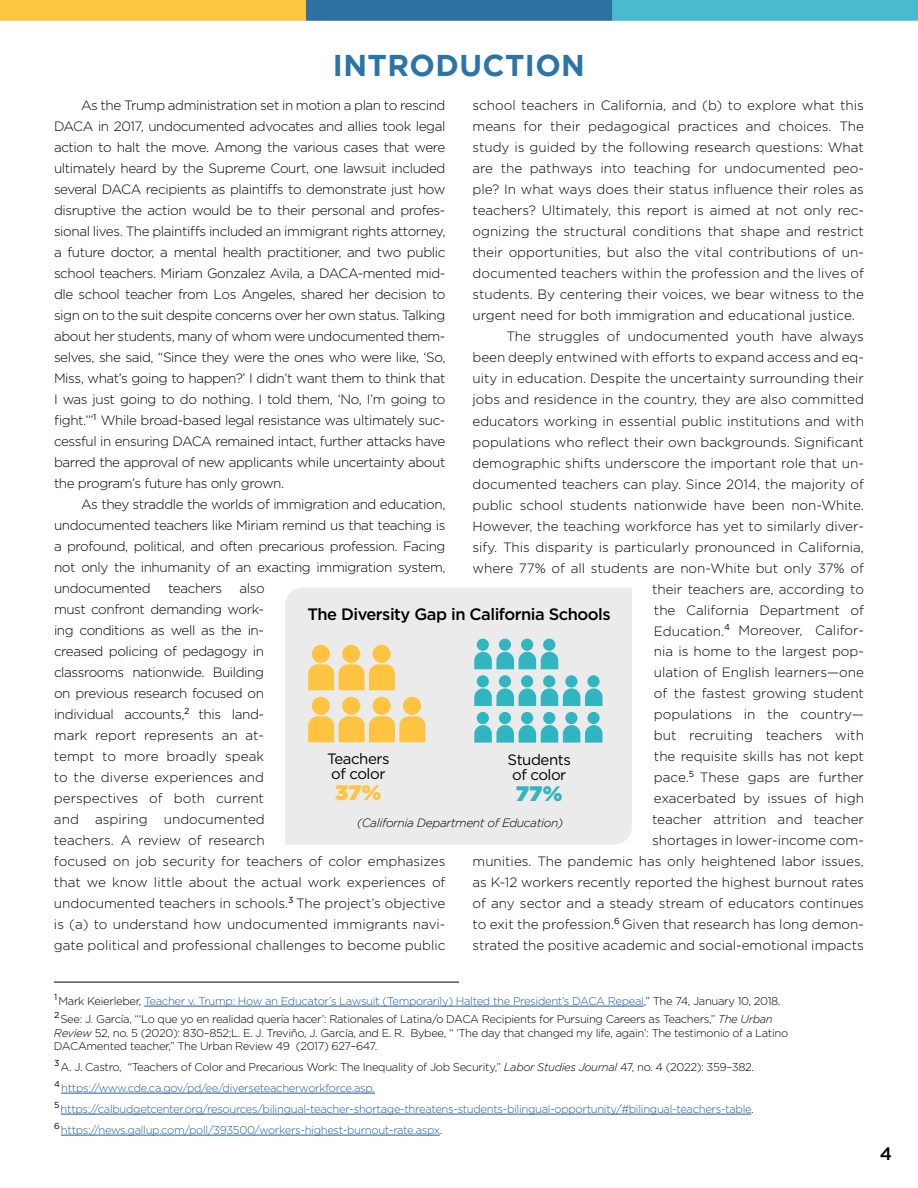
<style>
.page{position:relative;width:918px;height:1188px;background:#fff}
.page>*{position:absolute;margin:0;border:0;box-sizing:border-box;transform-origin:0 0}
.Sub_Headline{font:700 30px "Gotham";letter-spacing:.015em;color:#2975a8}
.Body{font:900 21px "Gotham";color:#fec341}
.Body-2{font:900 21px "Gotham";color:#31b5c1}
.t1{font:500 18px "Gotham";color:#000}
.Body-3{font:500 16.5px "Gotham";letter-spacing:-.03em;color:#000}
.Body-4{font:15px/15px "Gotham";letter-spacing:-.03em;color:#000;text-align:center}
.Body-5{font:300 13.5px/21px "Gotham";color:#000;text-align:justify}
.Body-6{font:300 13.5px "Gotham";letter-spacing:-.03em;color:#000}
.Body-7{font:italic 300 12px "Gotham";letter-spacing:-.03em;color:#000}
.References{font:300 11.25px/13.5px "Gotham";letter-spacing:-.03em;color:#000}
.References-2{font:300 11.25px "Gotham";letter-spacing:-.03em;color:#215e9e}
.s1{color:#000}
.s2{font-style:italic}
.s3{font-style:inherit}
</style>
<div class="page">
<img style="left:0;top:0;width:918px;height:1135px">
<hr style="left:144px;top:1006px;width:500px;height:1px;background:#215e9e">
<hr style="left:61px;top:1093px;width:314px;height:1px;background:#215e9e">
<hr style="left:61px;top:1114px;width:690px;height:1px;background:#215e9e">
<hr style="left:61px;top:1135px;width:379px;height:1px;background:#215e9e">
<hr style="left:54px;top:982px;width:405px;height:1px;background:#000">
<div style="left:285px;top:588px;width:347px;height:257px;background:#ebebeb"></div>
<div style="left:312px;top:697px;width:18px;height:18px;background:#fec341;border-radius:50%"></div>
<div style="left:312px;top:645px;width:18px;height:18px;background:#fec341;border-radius:50%"></div>
<div style="left:342px;top:697px;width:18px;height:18px;background:#fec341;border-radius:50%"></div>
<div style="left:342px;top:645px;width:18px;height:18px;background:#fec341;border-radius:50%"></div>
<div style="left:373px;top:697px;width:18px;height:18px;background:#fec341;border-radius:50%"></div>
<div style="left:373px;top:645px;width:18px;height:18px;background:#fec341;border-radius:50%"></div>
<svg style="left:308px;top:664px;width:87px;height:26px"></svg>
<div style="left:403px;top:697px;width:18px;height:18px;background:#fec341;border-radius:50%"></div>
<svg style="left:308px;top:716px;width:117px;height:26px"></svg>
<div style="left:477px;top:712px;width:12px;height:12px;background:#31b5c1;border-radius:50%"></div>
<div style="left:477px;top:675px;width:12px;height:12px;background:#31b5c1;border-radius:50%"></div>
<div style="left:477px;top:639px;width:12px;height:12px;background:#31b5c1;border-radius:50%"></div>
<div style="left:499px;top:712px;width:12px;height:12px;background:#31b5c1;border-radius:50%"></div>
<div style="left:499px;top:675px;width:12px;height:12px;background:#31b5c1;border-radius:50%"></div>
<div style="left:499px;top:639px;width:12px;height:12px;background:#31b5c1;border-radius:50%"></div>
<div style="left:521px;top:712px;width:12px;height:12px;background:#31b5c1;border-radius:50%"></div>
<div style="left:521px;top:675px;width:12px;height:12px;background:#31b5c1;border-radius:50%"></div>
<div style="left:521px;top:639px;width:12px;height:12px;background:#31b5c1;border-radius:50%"></div>
<div style="left:543px;top:712px;width:12px;height:12px;background:#31b5c1;border-radius:50%"></div>
<div style="left:543px;top:675px;width:12px;height:12px;background:#31b5c1;border-radius:50%"></div>
<div style="left:543px;top:639px;width:12px;height:12px;background:#31b5c1;border-radius:50%"></div>
<svg style="left:474px;top:652px;width:84px;height:17px"></svg>
<div style="left:565px;top:712px;width:12px;height:12px;background:#31b5c1;border-radius:50%"></div>
<div style="left:565px;top:675px;width:12px;height:12px;background:#31b5c1;border-radius:50%"></div>
<div style="left:587px;top:712px;width:13px;height:12px;background:#31b5c1;border-radius:50%"></div>
<svg style="left:474px;top:725px;width:129px;height:18px"></svg>
<div style="left:587px;top:675px;width:13px;height:12px;background:#31b5c1;border-radius:50%"></div>
<svg style="left:474px;top:688px;width:129px;height:18px"></svg>
<p class="Sub_Headline" style="left:333px;top:48px;width:254px">INTRODUCTION</p>
<p class="Body-5" style="left:54px;top:95px;width:393px;text-indent:27px">As the Trump administration set in motion a plan to rescind DACA in 2017, undocumented advocates and allies took legal action to halt the move. Among the various cases that were ultimately heard by the Supreme Court, one lawsuit included several DACA recipients as plaintiffs to demonstrate just how disruptive the action would be to their personal and profes&shy;sional lives. The plaintiffs included an immigrant rights attorney, a future doctor, a mental health practitioner, and two public school teachers. Miriam Gonzalez Avila, a DACA-mented mid&shy;dle school teacher from Los Angeles, shared her decision to sign on to the suit despite concerns over her own status. Talking about her students, many of whom were undocumented them&shy;selves, she said, “Since they were the ones who were like, ‘So, Miss, what’s going to happen?’ I didn’t want them to think that I was just going to do nothing. I told them, ‘No, I’m going to fight.’”<sup>1</sup> While broad-based legal resistance was ultimately suc&shy;cessful in ensuring DACA remained intact, further attacks have barred the approval of new applicants while uncertainty about the program’s future has only grown.</p>
<p class="Body-5" style="left:54px;top:494px;width:393px;text-indent:27px">As they straddle the worlds of immigration and education, undocumented teachers like Miriam remind us that teaching is a profound, political, and often precarious profession. Facing not only the inhumanity of an exacting immigration system, undocumented</p>
<p class="Body-5" style="left:472px;top:95px;width:393px">school teachers in California, and (b) to explore what this means for their pedagogical practices and choices. The study is guided by the following research questions: What are the pathways into teaching for undocumented peo&shy;ple? In what ways does their status influence their roles as teachers? Ultimately, this report is aimed at not only rec&shy;ognizing the structural conditions that shape and restrict their opportunities, but also the vital contributions of un&shy;documented teachers within the profession and the lives of students. By centering their voices, we bear witness to the urgent need for both immigration and educational justice.</p>
<p class="Body-5" style="left:472px;top:326px;width:393px;text-align:right">The struggles of undocumented youth have always been deeply entwined with efforts to expand access and eq&shy;uity in education. Despite the uncertainty surrounding their jobs and residence in the country, they are also committed educators working in essential public institutions and with populations who reflect their own backgrounds. Significant demographic shifts underscore the important role that un&shy;documented teachers can play. Since 2014, the majority of public school students nationwide have been non-White.<br>However, the teaching workforce has yet to similarly diver&shy;sify. This disparity is particularly pronounced in California, where 77% of all students are non-White but only 37% of their teachers are, according to<br>the California Department of<br>Education.<sup>4</sup> Moreover, Califor-<br>nia is home to the largest pop-<br>ulation of English learners—one<br>of the fastest growing student<br>populations in the country—<br>but recruiting teachers with<br>the requisite skills has not kept<br>pace.<sup>5</sup> These gaps are further<br>exacerbated by issues of high<br>teacher attrition and teacher<br>shortages in lower-income com-<br>munities. The pandemic has only heightened labor issues, as K-12 workers recently reported the highest burnout rates of any sector and a steady stream of educators continues to exit the profession.<sup>6</sup> Given that research has long demon&shy;strated the positive academic and social-emotional impacts</p>
<p class="Body-5" style="left:54px;top:578px;width:393px;text-align:left;text-indent:186px">also<br>must confront demanding work-<br>ing conditions as well as the in-<br>creased policing of pedagogy in<br>classrooms nationwide. Building<br>on previous research focused on<br>individual accounts,<sup>2</sup> this land-<br>mark report represents an at-<br>tempt to more broadly speak<br>to the diverse experiences and<br>perspectives of both current<br>and aspiring undocumented<br>teachers. A review of research<br>focused on job security for teachers of color emphasizes that we know little about the actual work experiences of undocumented teachers in schools.<sup>3</sup> The project’s objective is (a) to understand how undocumented immigrants navi&shy;gate political and professional challenges to become public</p>
<p class="Body-6" style="left:168px;top:580px;width:55px">teachers</p>
<p class="Body-3" style="left:307px;top:603px;width:305px">The Diversity Gap in California Schools</p>
<p class="Body-4" style="left:327px;top:751px;width:64px">Teachers</p>
<p class="Body-4" style="left:331px;top:766px;width:56px">of color</p>
<p class="Body" style="left:335px;top:778px;width:48px">37%</p>
<p class="Body-4" style="left:508px;top:751px;width:65px">Students of color</p>
<p class="Body-2" style="left:516px;top:778px;width:48px">77%</p>
<p class="Body-7" style="left:357px;top:817px;width:208px">(California Department of Education)</p>
<p class="References-2" style="left:54px;top:994px;width:728px"><sup>1</sup> <span class="s1">Mark Keierleber,</span> Teacher v. Trump: How an Educator’s Lawsuit (Temporarily) Halted the President’s DACA Repeal<span class="s1">,” The 74, January 10, 2018.</span></p>
<p class="References" style="left:54px;top:1012px;width:736px"><sup>2</sup> See: J. García, “‘Lo que yo en realidad quería hacer’: Rationales of Latina/o DACA Recipients for Pursuing Careers as Teachers,” <span class="s2">The Urban<br>Review</span> <span class="s3">52</span>, no. 5 (2020): 830–852;L. E. J. Treviño, J. García, and E. R. Bybee, “ ‘The day that changed my life, again’: The testimonio of a Latino<br>DACAmented teacher,” The Urban Review 49 (2017) 627–647.</p>
<p class="References" style="left:54px;top:1060px;width:702px"><sup>3</sup> A. J. Castro, “Teachers of Color and Precarious Work: The Inequality of Job Security,” <span class="s2">Labor Studies Journal</span> 47, no. 4 (2022): 359–382.</p>
<p class="References-2" style="left:54px;top:1081px;width:322px"><sup>4</sup> https://www.cde.ca.gov/pd/ee/diverseteacherworkforce.asp.</p>
<p class="References-2" style="left:54px;top:1102px;width:701px"><sup>5</sup> https://calbudgetcenter.org/resources/bilingual-teacher-shortage-threatens-students-bilingual-opportunity/#bilingual-teachers-table<span class="s1">.</span></p>
<p class="References-2" style="left:54px;top:1123px;width:390px"><sup>6</sup> https://news.gallup.com/poll/393500/workers-highest-burnout-rate.aspx<span class="s1">.</span></p>
<h3 class="t1" style="left:880px;top:1142px;width:14px">4</h3>
</div>
